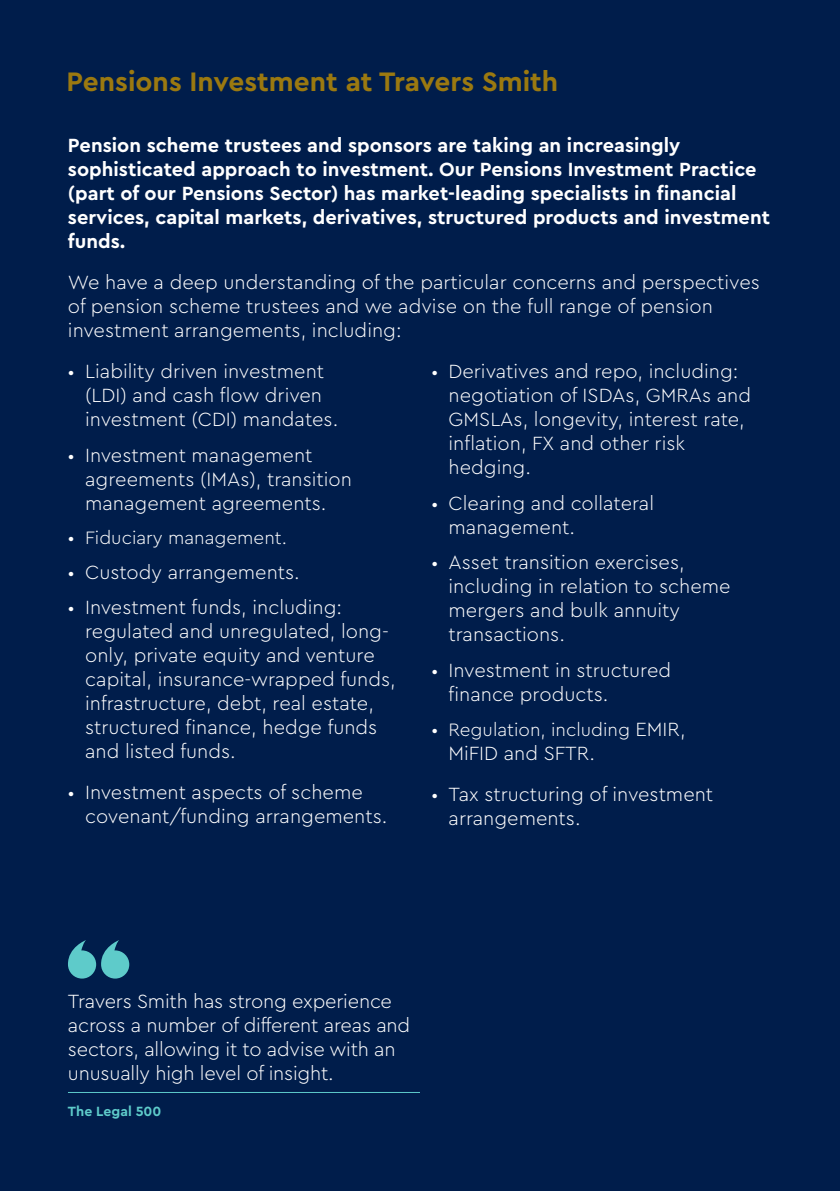
<style>
.page{position:relative;width:840px;height:1191px;background:#fff}
.page>*{position:absolute;margin:0;border:0;box-sizing:border-box;transform-origin:0 0}
.t1{font:700 28px "Cera Pro";color:#9b7910}
.medium_quote{font:300 20px/24px "Cera Pro";color:#fff}
.t2{font:700 20px/24px "Cera Pro";color:#fff}
.t3{font:300 18.8px "Cera Pro";color:#fff}
.small_quotee{font:700 14px "Cera Pro";color:#5ecbca}
.s1{font-size:18.8px}
.s2{font-size:20px}
</style>
<div class="page">
<div style="left:0;top:0;width:839px;height:1191px;background:#001d4b"></div>
<hr style="left:68px;top:1092px;width:352px;height:1px;background:#5ecbca">
<svg style="left:68px;top:940px;width:61px;height:38px"></svg>
<p class="t1" style="left:67px;top:63px;width:493px">Pensions Investment at Travers Smith</p>
<p class="t2" style="left:68px;top:133px;width:703px">Pension scheme trustees and sponsors are taking an increasingly sophisticated approach to investment. Our Pensions Investment Practice (part of our Pensions Sector) has market-leading specialists in financial services, capital markets, derivatives, structured products and investment funds.</p>
<p class="medium_quote" style="left:68px;top:270px;width:693px">We have a deep understanding of the particular concerns and perspectives of pension scheme trustees and we advise on the full range of pension investment arrangements, including:</p>
<p class="medium_quote" style="left:85px;top:359px;width:254px;text-indent:-17px"><span class="s1">•</span> Liability driven investment (LDI) and cash flow driven investment (CDI) mandates.</p>
<p class="medium_quote" style="left:85px;top:442px;width:268px;text-indent:-17px"><span class="s1">•</span> Investment management agreements (IMAs), transition management agreements.</p>
<p class="t3" style="left:68px;top:525px;width:220px">• Fiduciary management.</p>
<p class="medium_quote" style="left:68px;top:559px;width:233px"><span class="s1">•</span> Custody arrangements.</p>
<p class="medium_quote" style="left:85px;top:595px;width:312px;text-indent:-17px"><span class="s1">•</span> Investment funds, including: regulated and unregulated, long&shy;only, private equity and venture capital, insurance-wrapped funds, infrastructure, debt, real estate, structured finance, hedge funds and listed funds.</p>
<p class="medium_quote" style="left:85px;top:780px;width:303px;text-indent:-17px"><span class="s1">•</span> Investment aspects of scheme covenant/funding arrangements.</p>
<p class="medium_quote" style="left:448px;top:359px;width:304px;text-indent:-17px"><span class="s1">•</span> Derivatives and repo, including: negotiation of ISDAs, GMRAs and<br>GMSLAs, longevity, interest rate, inflation, FX and other risk hedging.</p>
<p class="medium_quote" style="left:448px;top:490px;width:207px;text-indent:-17px"><span class="s1">•</span> Clearing and collateral management.</p>
<p class="medium_quote" style="left:448px;top:549px;width:283px;text-indent:-17px"><span class="s1">•</span> Asset transition exercises, including in relation to scheme mergers and bulk annuity transactions.</p>
<p class="medium_quote" style="left:448px;top:657px;width:224px;text-indent:-17px"><span class="s1">•</span> Investment in structured finance products.</p>
<p class="t3" style="left:431px;top:717px;width:256px">• Regulation, including <span class="s2">EMIR,</span></p>
<p class="medium_quote" style="left:448px;top:740px;width:148px">MiFID and SFTR.</p>
<p class="medium_quote" style="left:448px;top:781px;width:266px;text-indent:-17px"><span class="s1">•</span> Tax structuring of investment arrangements.</p>
<p class="medium_quote" style="left:68px;top:988px;width:343px">Travers Smith has strong experience across a number of different areas and sectors, allowing it to advise with an unusually high level of insight.</p>
<p class="small_quotee" style="left:68px;top:1101px;width:95px">The Legal 500</p>
</div>
